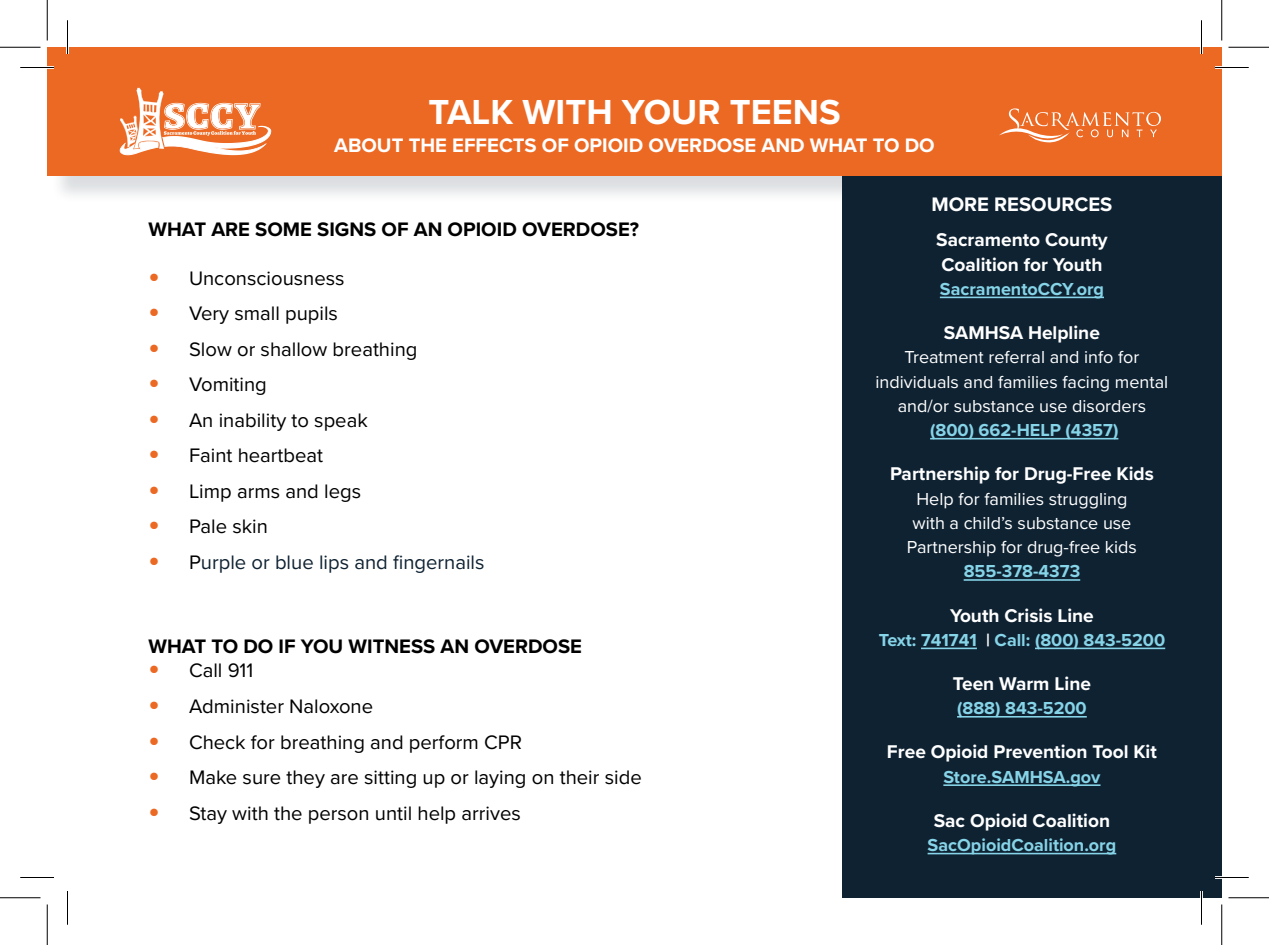
<style>
.page{position:relative;width:1269px;height:945px;background:#fff}
.page>*{position:absolute;margin:0;border:0;box-sizing:border-box;transform-origin:0 0}
.Title_White{font:700 36px "Proxima Nova";color:#fff}
.t1{font:20.25px "Proxima Nova";color:#000}
.t2{font:700 20.25px "Proxima Nova";color:#000}
.H__-_White{font:700 20.25px "Proxima Nova";color:#fff}
.t3{font:20.25px "Proxima Nova";color:#0f2232}
.H2_White{font:700 19.12px/24.3px "Proxima Nova";color:#fff}
.Body_White{font:18px/24.3px "Proxima Nova";color:#fff;text-align:center}
.H2_White-2{font:700 18px "Proxima Nova";color:#86d4e8}
.s1{font-weight:700;font-size:31.5px;color:#ec6924}
.s2{color:#000}
.s3{color:#fff}
</style>
<div class="page">
<div style="left:842px;top:165px;width:380px;height:733px;background:#0f2232"></div>
<div style="left:51px;top:50px;width:1171px;height:154px;background:#0f2232;opacity:.15"></div>
<div style="left:47px;top:47px;width:1175px;height:129px;background:#ec6924"></div>
<svg style="left:120px;top:88px;width:151px;height:67px"></svg>
<svg style="left:999px;top:108px;width:162px;height:34px"></svg>
<hr style="left:940px;top:297px;width:164px;height:1px;background:#86d4e8">
<hr style="left:930px;top:438px;width:188px;height:1px;background:#86d4e8">
<hr style="left:964px;top:579px;width:116px;height:2px;background:#86d4e8">
<hr style="left:921px;top:648px;width:56px;height:1px;background:#86d4e8">
<hr style="left:1035px;top:648px;width:130px;height:1px;background:#86d4e8">
<hr style="left:957px;top:716px;width:130px;height:2px;background:#86d4e8">
<hr style="left:943px;top:784px;width:158px;height:2px;background:#86d4e8">
<hr style="left:928px;top:853px;width:188px;height:1px;background:#86d4e8">
<hr style="left:20px;top:66px;width:34px;height:3px;background:#fff">
<hr style="left:1215px;top:66px;width:34px;height:3px;background:#fff">
<hr style="left:1215px;top:876px;width:34px;height:3px;background:#fff">
<hr style="left:66px;top:20px;width:3px;height:34px;background:#fff">
<hr style="left:1200px;top:20px;width:3px;height:34px;background:#fff">
<hr style="left:1200px;top:891px;width:3px;height:34px;background:#fff">
<hr style="left:20px;top:67px;width:34px;height:1px;background:#000">
<hr style="left:1215px;top:67px;width:34px;height:1px;background:#000">
<hr style="left:20px;top:877px;width:34px;height:1px;background:#000">
<hr style="left:1215px;top:877px;width:34px;height:1px;background:#000">
<hr style="left:67px;top:20px;width:1px;height:34px;background:#000">
<hr style="left:67px;top:891px;width:1px;height:34px;background:#000">
<hr style="left:1201px;top:20px;width:1px;height:34px;background:#000">
<hr style="left:1201px;top:891px;width:1px;height:34px;background:#000">
<hr style="left:0;top:47px;width:40px;height:1px;background:#000">
<hr style="left:1228px;top:47px;width:41px;height:1px;background:#000">
<hr style="left:0;top:897px;width:40px;height:1px;background:#000">
<hr style="left:1228px;top:897px;width:41px;height:1px;background:#000">
<hr style="left:47px;top:0;width:1px;height:40px;background:#000">
<hr style="left:47px;top:904px;width:1px;height:41px;background:#000">
<hr style="left:1221px;top:0;width:1px;height:40px;background:#000">
<hr style="left:1221px;top:904px;width:1px;height:41px;background:#000">
<p class="Title_White" style="left:428px;top:85px;width:414px">TALK WITH YOUR TEENS</p>
<p class="H__-_White" style="left:334px;top:131px;width:602px">ABOUT THE EFFECTS OF OPIOID OVERDOSE AND WHAT TO DO</p>
<h1 class="t2" style="left:148px;top:214px;width:492px">WHAT ARE SOME SIGNS OF AN OPIOID OVERDOSE?</h1>
<p class="t1" style="left:148px;top:263px;width:198px"><span class="s1">•</span> Unconsciousness</p>
<p class="t1" style="left:148px;top:298px;width:191px"><span class="s1">•</span> Very small pupils</p>
<p class="t1" style="left:148px;top:334px;width:271px"><span class="s1">•</span> Slow or shallow breathing</p>
<p class="t1" style="left:148px;top:369px;width:120px"><span class="s1">•</span> Vomiting</p>
<p class="t1" style="left:148px;top:405px;width:221px"><span class="s1">•</span> An inability to speak</p>
<p class="t1" style="left:148px;top:441px;width:176px"><span class="s1">•</span> Faint heartbeat</p>
<p class="t1" style="left:148px;top:476px;width:214px"><span class="s1">•</span> Limp arms and legs</p>
<p class="t1" style="left:148px;top:512px;width:121px"><span class="s1">•</span> Pale skin</p>
<p class="t3" style="left:148px;top:547px;width:338px"><span class="s1">•</span> <span class="s2">P</span>urple or blue lips and fingernails</p>
<h1 class="t2" style="left:148px;top:631px;width:435px">WHAT TO DO IF YOU WITNESS AN OVERDOSE</h1>
<p class="t1" style="left:148px;top:656px;width:106px"><span class="s1">•</span> Call 911</p>
<p class="t1" style="left:148px;top:691px;width:226px"><span class="s1">•</span> Administer Naloxone</p>
<p class="t1" style="left:148px;top:727px;width:375px"><span class="s1">•</span> Check for breathing and perform CPR</p>
<p class="t1" style="left:148px;top:762px;width:495px"><span class="s1">•</span> Make sure they are sitting up or laying on their side</p>
<p class="t1" style="left:148px;top:798px;width:374px"><span class="s1">•</span> Stay with the person until help arrives</p>
<h1 class="H__-_White" style="left:931px;top:189px;width:182px">MORE RESOURCES</h1>
<p class="H2_White" style="left:936px;top:227px;width:173px">Sacramento County<br>Coalition for Youth</p>
<p class="H2_White-2" style="left:940px;top:275px;width:166px">SacramentoCCY.org</p>
<p class="H2_White" style="left:944px;top:320px;width:157px">SAMHSA Helpline</p>
<p class="Body_White" style="left:876px;top:344px;width:294px">Treatment referral and info for individuals and families facing mental and/or substance use disorders</p>
<p class="H2_White-2" style="left:930px;top:417px;width:190px">(800) 662-HELP (4357)</p>
<p class="H2_White" style="left:890px;top:461px;width:265px">Partnership for Drug-Free Kids</p>
<p class="Body_White" style="left:912px;top:486px;width:220px;text-align:left">Help for families struggling with a child’s substance use</p>
<p class="Body_White" style="left:907px;top:534px;width:232px">Partnership for drug-free kids</p>
<p class="H2_White-2" style="left:964px;top:558px;width:118px">855-378-4373</p>
<p class="H2_White" style="left:950px;top:603px;width:145px">Youth Crisis Line</p>
<p class="H2_White-2" style="left:879px;top:626px;width:288px">Text: 741741 <span class="s3">|</span> Call: (800) 843-5200</p>
<p class="H2_White" style="left:953px;top:671px;width:140px">Teen Warm Line</p>
<p class="H2_White-2" style="left:957px;top:695px;width:131px">(888) 843-5200</p>
<p class="H2_White" style="left:887px;top:739px;width:271px">Free Opioid Prevention Tool Kit</p>
<p class="H2_White-2" style="left:943px;top:763px;width:159px">Store.SAMHSA.gov</p>
<p class="H2_White" style="left:934px;top:808px;width:178px">Sac Opioid Coalition</p>
<p class="H2_White-2" style="left:928px;top:832px;width:190px">SacOpioidCoalition.org</p>
</div>
